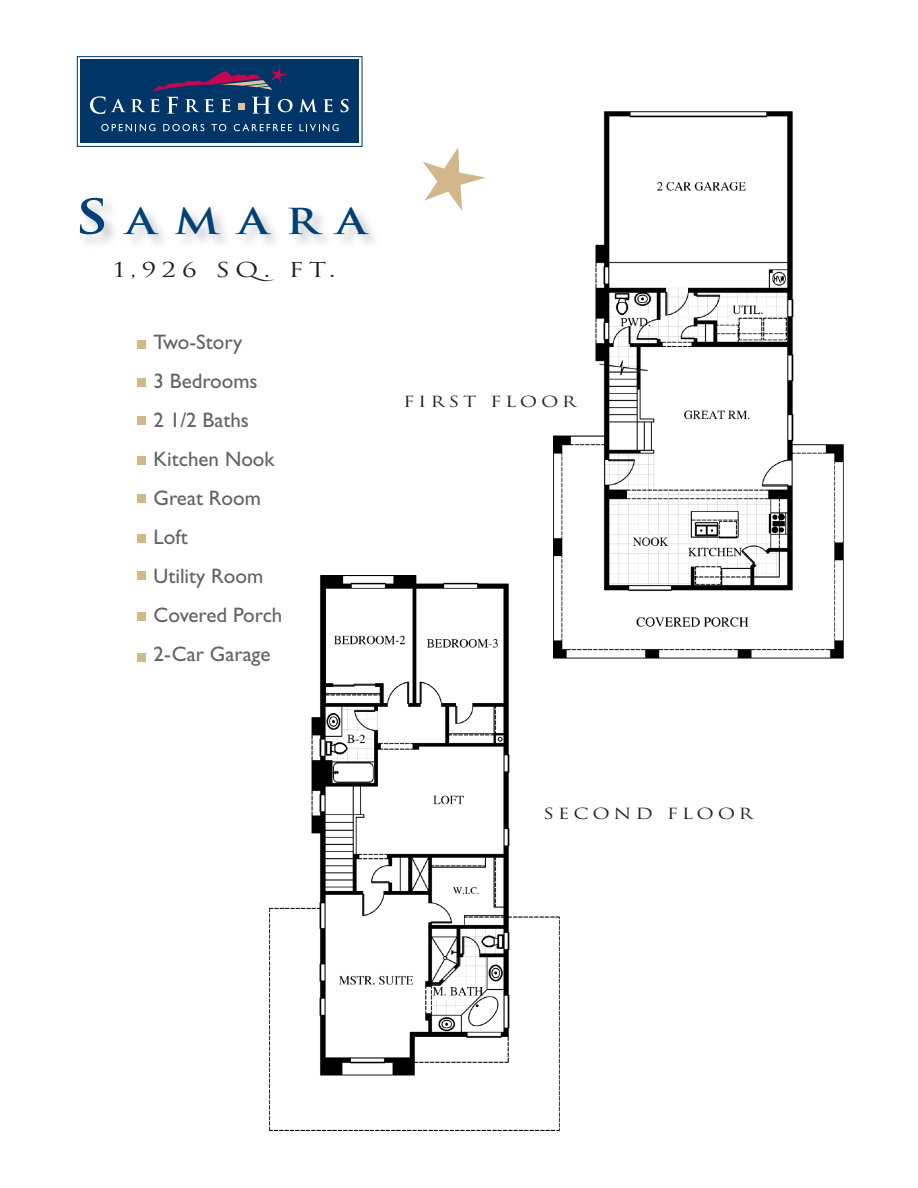
<style>
.page{position:relative;width:918px;height:1188px;background:#fff}
.page>*{position:absolute;margin:0;border:0;box-sizing:border-box;transform-origin:0 0}
.t1{font:700 34.95px "Trajan";letter-spacing:.41em;color:#024177;scale:1.24 1}
.t2{font:21px/39px "Gill Sans";color:#636366}
.t3{font:20.1px "Trajan";letter-spacing:.2em;color:#231f20;scale:1.27 1}
.t4{font:15px "Trajan";letter-spacing:.2em;color:#231f20;scale:1.27 1}
.s1{font-size:46.5px}
</style>
<div class="page">
<img style="left:270px;top:576px;width:290px;height:555px">
<img style="left:554px;top:112px;width:290px;height:588px">
<div style="left:80px;top:60px;width:279px;height:83px;background:#003667"></div>
<div style="left:77px;top:56px;width:285px;height:91px;border:1px solid #003667"></div>
<svg style="left:101px;top:124px;width:54px;height:7px"></svg>
<svg style="left:163px;top:124px;width:41px;height:7px"></svg>
<svg style="left:211px;top:124px;width:15px;height:7px"></svg>
<svg style="left:234px;top:124px;width:58px;height:7px"></svg>
<svg style="left:300px;top:124px;width:39px;height:7px"></svg>
<svg style="left:90px;top:66px;width:203px;height:48px"></svg>
<svg style="left:299px;top:99px;width:18px;height:13px"></svg>
<svg style="left:323px;top:99px;width:10px;height:13px"></svg>
<svg style="left:341px;top:99px;width:8px;height:13px"></svg>
<svg style="left:423px;top:147px;width:63px;height:64px"></svg>
<div style="left:137px;top:340px;width:8px;height:8px;background:#d2b78a"></div>
<div style="left:137px;top:378px;width:8px;height:8px;background:#d2b78a"></div>
<div style="left:137px;top:416px;width:8px;height:9px;background:#d2b78a"></div>
<div style="left:137px;top:456px;width:8px;height:9px;background:#d2b78a"></div>
<div style="left:137px;top:494px;width:8px;height:8px;background:#d2b78a"></div>
<div style="left:137px;top:534px;width:8px;height:8px;background:#d2b78a"></div>
<div style="left:137px;top:653px;width:8px;height:8px;background:#d2b78a"></div>
<div style="left:137px;top:613px;width:8px;height:8px;background:#d2b78a"></div>
<div style="left:137px;top:572px;width:8px;height:8px;background:#d2b78a"></div>
<h1 class="t1" style="left:75px;top:201px;width:237px"><span class="s1">S</span>AMARA</h1>
<p class="t3" style="left:113px;top:259px;width:177px">1,926 SQ. FT.</p>
<p class="t2" style="left:154px;top:325px;width:130px">Two-Story<br>3 Bedrooms<br>2 1/2 Baths<br>Kitchen Nook<br>Great Room<br>Loft<br>Utility Room<br>Covered Porch<br>2-Car Garage</p>
<p class="t4" style="left:403px;top:393px;width:138px">FIRST FLOOR</p>
<p class="t4" style="left:543px;top:805px;width:167px">SECOND FLOOR</p>
</div>
